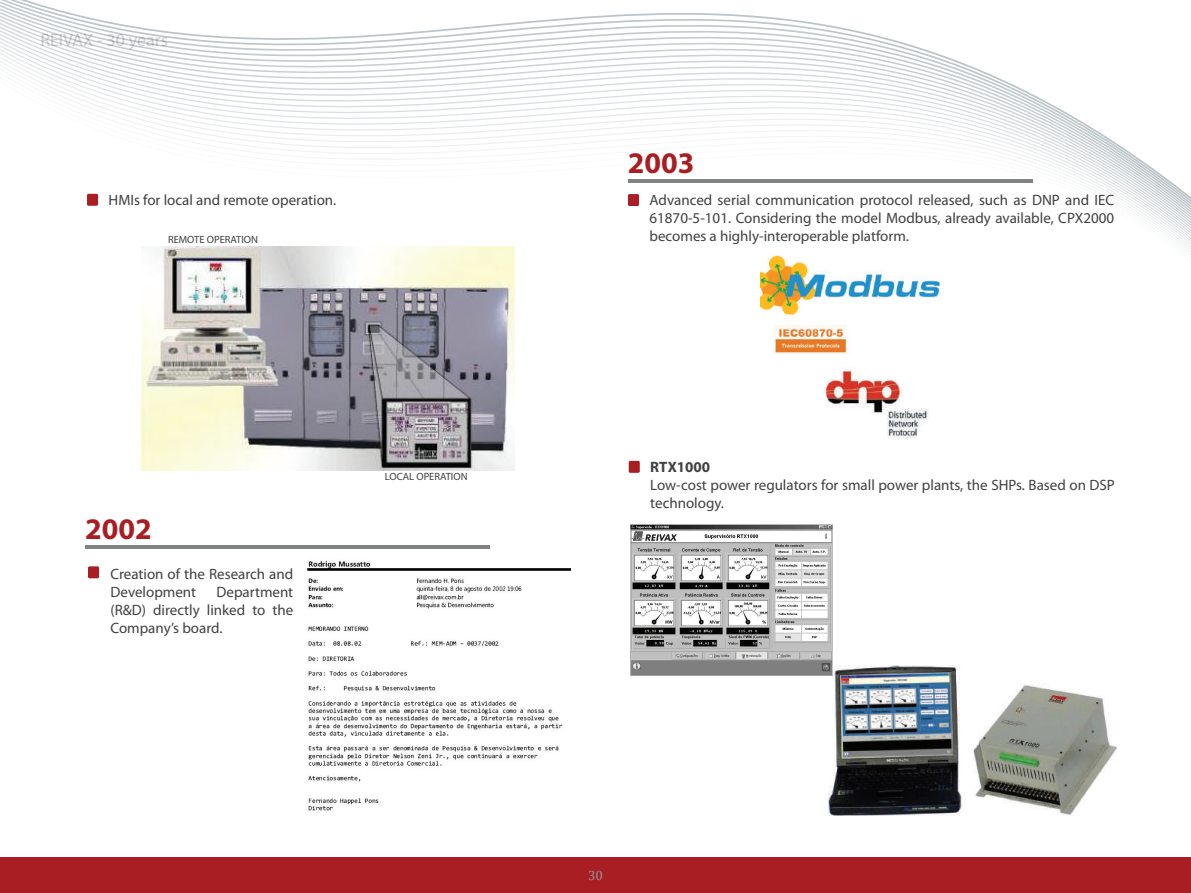
<style>
.page{position:relative;width:1191px;height:893px;background:#fff}
.page>*{position:absolute;margin:0;border:0;box-sizing:border-box;transform-origin:0 0}
.t1{font:700 30px "Myriad Pro";color:#a91e22}
.t2{font:18px "Myriad Pro";color:#d1d2d3}
.t3{font:15px/18px "Myriad Pro";color:#414042;text-align:justify}
.t4{font:700 15px "Myriad Pro";color:#414042}
.t5{font:13.5px "Cambria Math";color:#939598}
.t6{font:10.5px "Myriad Pro";color:#414042}
</style>
<div class="page">
<svg style="left:0;top:4px;width:1191px;height:285px"></svg>
<div style="left:0;top:858px;width:1191px;height:35px;background:#a91e22"></div>
<div style="left:628px;top:194px;width:11px;height:12px;background:#a91e22;border-radius:2px"></div>
<div style="left:88px;top:566px;width:11px;height:12px;background:#a91e22;border-radius:2px"></div>
<div style="left:628px;top:461px;width:12px;height:12px;background:#a91e22;border-radius:2px"></div>
<div style="left:87px;top:194px;width:11px;height:12px;background:#a91e22;border-radius:2px"></div>
<hr style="left:628px;top:179px;width:404px;height:3px;background:#808384">
<hr style="left:85px;top:545px;width:404px;height:4px;background:#808384">
<img style="left:760px;top:252px;width:185px;height:187px">
<img style="left:307px;top:560px;width:263px;height:251px">
<img style="left:829px;top:666px;width:287px;height:149px">
<img style="left:630px;top:524px;width:202px;height:151px">
<img style="left:141px;top:247px;width:373px;height:223px">
<p class="t2" style="left:40px;top:29px;width:129px">REIVAX - 30 years</p>
<p class="t3" style="left:109px;top:190px;width:229px">HMIs for local and remote operation.</p>
<p class="t6" style="left:168px;top:233px;width:92px">REMOTE OPERATION</p>
<h1 class="t1" style="left:85px;top:509px;width:68px">2002</h1>
<p class="t3" style="left:110px;top:564px;width:184px">Creation of the Research and<br>Development</p>
<p class="t3" style="left:110px;top:582px;width:184px;text-indent:106px">Department (R&amp;D) directly linked to the Company’s board.</p>
<p class="t6" style="left:385px;top:470px;width:84px">LOCAL OPERATION</p>
<h1 class="t1" style="left:628px;top:143px;width:68px">2003</h1>
<p class="t3" style="left:649px;top:191px;width:466px">Advanced serial communication protocol released, such as DNP and IEC 61870-5-101. Considering the model Modbus, already available, CPX2000 becomes a highly-interoperable platform.</p>
<p class="t4" style="left:650px;top:457px;width:61px">RTX1000</p>
<p class="t3" style="left:650px;top:476px;width:466px">Low-cost power regulators for small power plants, the SHPs. Based on DSP technology.</p>
<p class="t5" style="left:588px;top:868px;width:16px">30</p>
</div>
